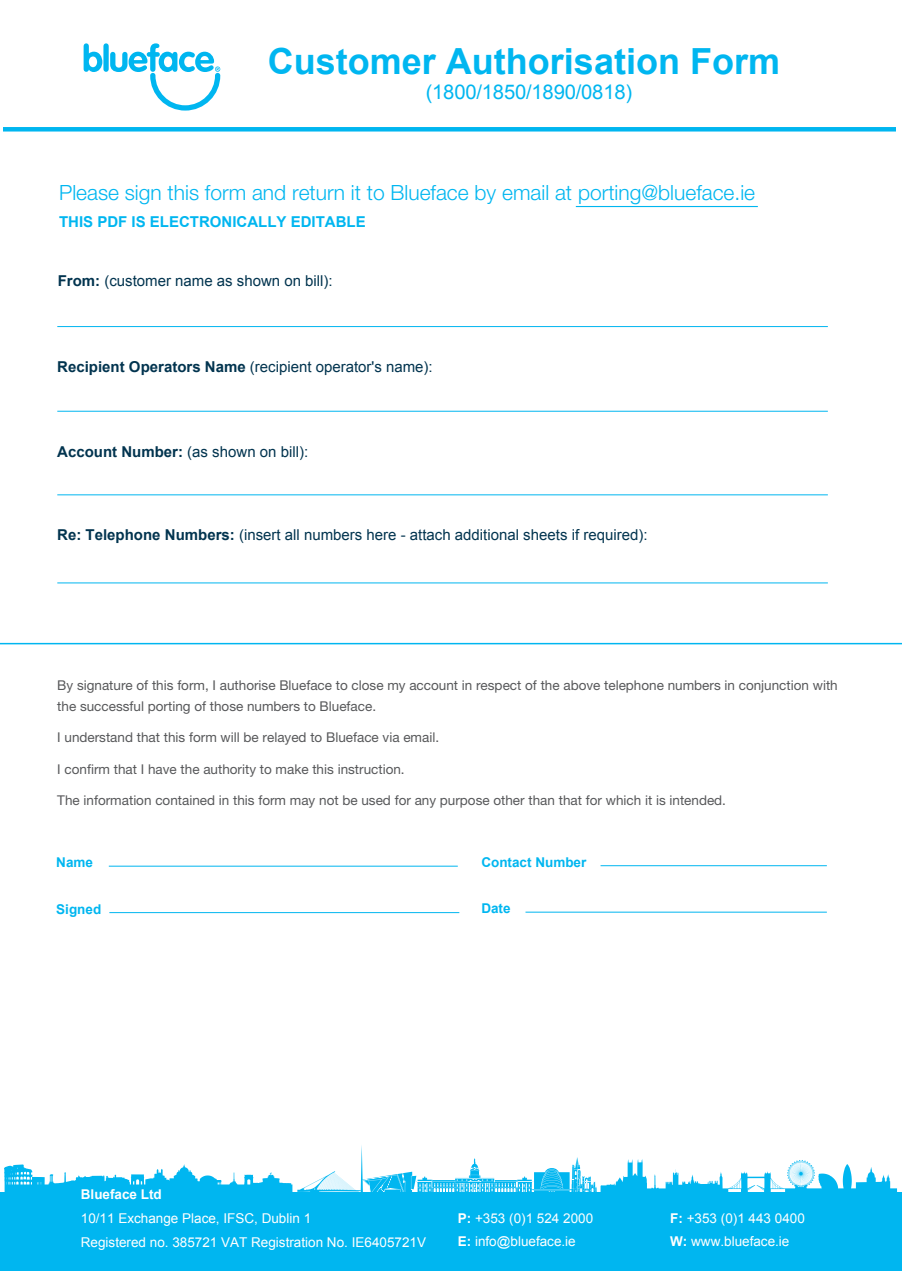
<style>
.page{position:relative;width:902px;height:1272px;background:#fff}
.page>*{position:absolute;margin:0;border:0;box-sizing:border-box;transform-origin:0 0}
.t1{font:700 36px "Arial";color:#00b6f0}
.t2{font:300 21px "Helvetica Neue";color:#00b6f0}
.t3{font:20.25px "Arial";letter-spacing:-.01em;color:#00b6f0}
.t4{font:15px "Arial";color:#02344f}
.t5{font:700 15px "Arial";color:#00b6f0}
.t6{font:13.5px/21px "Helvetica Neue";color:#57585a}
.t7{font:13.5px/23.9px "Arial";color:#fff}
.t8{font:700 13.5px "Arial";color:#00b6f0}
.t9{font:700 13.5px "Arial";color:#fff}
.s1{font-weight:700}
</style>
<div class="page">
<svg style="left:84px;top:43px;width:136px;height:68px"></svg>
<div style="left:3px;top:127px;width:893px;height:5px;background:#00b6f0"></div>
<hr style="left:57px;top:326px;width:771px;height:1px;background:#00b6f0">
<hr style="left:57px;top:411px;width:771px;height:1px;background:#00b6f0">
<hr style="left:57px;top:494px;width:771px;height:1px;background:#00b6f0">
<hr style="left:57px;top:582px;width:771px;height:1px;background:#00b6f0">
<hr style="left:109px;top:912px;width:350px;height:1px;background:#00b6f0">
<hr style="left:525px;top:912px;width:302px;height:1px;background:#00b6f0">
<hr style="left:109px;top:866px;width:349px;height:1px;background:#00b6f0">
<hr style="left:600px;top:865px;width:227px;height:1px;background:#00b6f0">
<div style="left:0;top:1192px;width:902px;height:79px;background:#00b6f0"></div>
<svg style="left:4px;top:1145px;width:893px;height:47px"></svg>
<hr style="left:0;top:643px;width:902px;height:1px;background:#00b6f0">
<hr style="left:576px;top:206px;width:182px;height:1px;background:#00b6f0">
<h1 class="t1" style="left:268px;top:38px;width:514px">Customer Authorisation Form</h1>
<h3 class="t3" style="left:426px;top:78px;width:208px">(1800/1850/1890/0818)</h3>
<h2 class="t2" style="left:59px;top:180px;width:697px">Please sign this form and return it to Blueface by email at porting@blueface.ie</h2>
<p class="t5" style="left:59px;top:212px;width:308px">THIS PDF IS ELECTRONICALLY EDITABLE</p>
<p class="t4" style="left:58px;top:271px;width:277px"><span class="s1">From:</span> (customer name as shown on bill):</p>
<p class="t4" style="left:57px;top:357px;width:377px"><span class="s1">Recipient Operators Name</span> (recipient operator's name):</p>
<p class="t4" style="left:57px;top:442px;width:252px"><span class="s1">Account Number:</span> (as shown on bill):</p>
<p class="t4" style="left:57px;top:525px;width:592px"><span class="s1">Re: Telephone Numbers:</span> (insert all numbers here - attach additional sheets if required):</p>
<p class="t6" style="left:57px;top:674px;width:782px">By signature of this form, I authorise Blueface to close my account in respect of the above telephone numbers in conjunction with the successful porting of those numbers to Blueface.</p>
<p class="t6" style="left:57px;top:726px;width:383px">I understand that this form will be relayed to Blueface via email.</p>
<p class="t6" style="left:57px;top:758px;width:349px">I confirm that I have the authority to make this instruction.</p>
<p class="t6" style="left:57px;top:789px;width:670px">The information contained in this form may not be used for any purpose other than that for which it is intended.</p>
<p class="t8" style="left:56px;top:853px;width:38px">Name</p>
<p class="t8" style="left:481px;top:853px;width:107px">Contact Number</p>
<p class="t8" style="left:56px;top:900px;width:47px">Signed</p>
<p class="t8" style="left:481px;top:899px;width:31px">Date</p>
<p class="t9" style="left:81px;top:1186px;width:83px">Blueface Ltd</p>
<p class="t7" style="left:81px;top:1206px;width:347px">10/11 Exchange Place, IFSC, Dublin 1<br>Registered no. 385721 VAT Registration No. IE6405721V</p>
<p class="t7" style="left:458px;top:1207px;width:137px"><span class="s1">P:</span> +353 (0)1 524 2000</p>
<p class="t7" style="left:670px;top:1207px;width:136px"><span class="s1">F:</span> +353 (0)1 443 0400</p>
<p class="t7" style="left:458px;top:1229px;width:120px"><span class="s1">E:</span> info@blueface.ie</p>
<p class="t7" style="left:670px;top:1229px;width:121px"><span class="s1">W:</span> www.blueface.ie</p>
</div>
